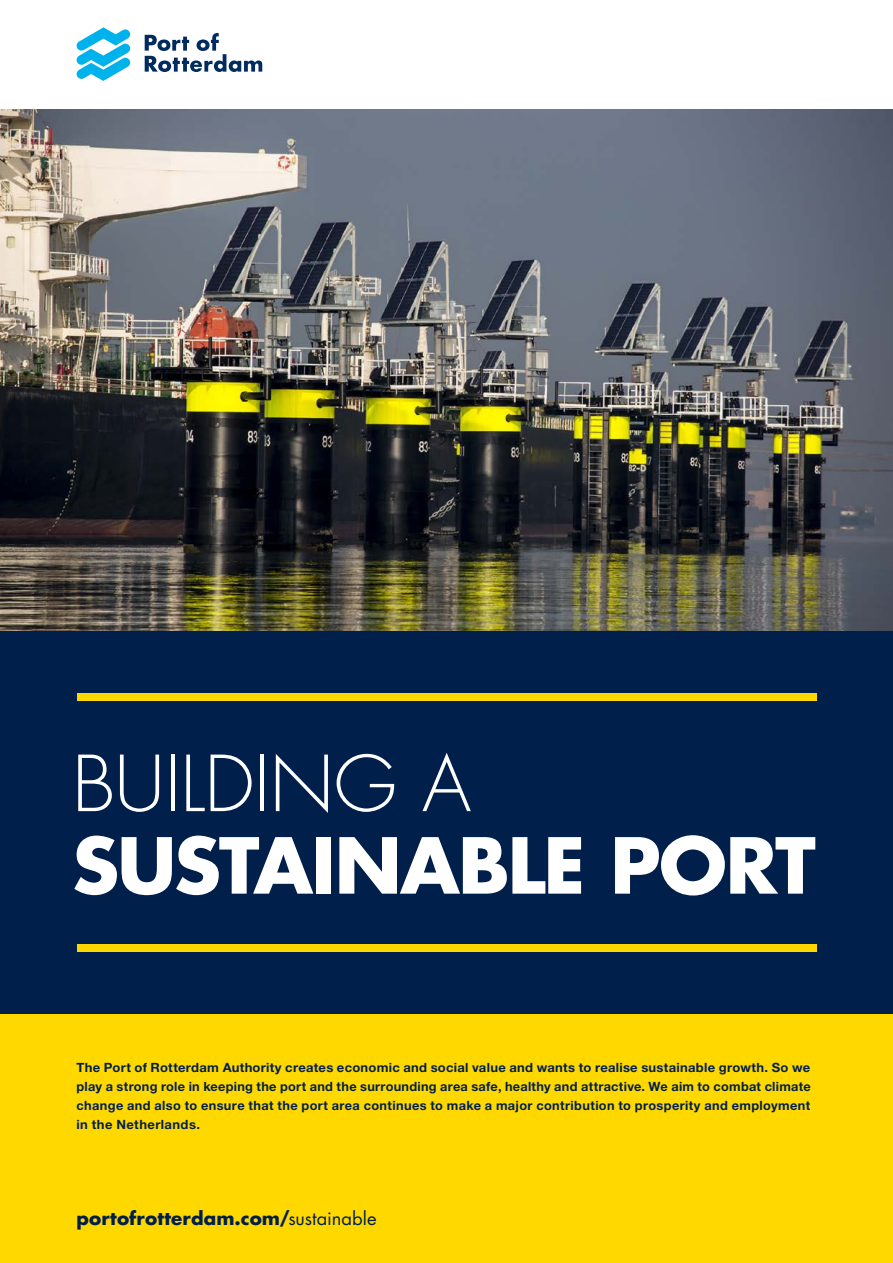
<style>
.page{position:relative;width:893px;height:1263px;background:#fff}
.page>*{position:absolute;margin:0;border:0;box-sizing:border-box;transform-origin:0 0}
.t1{font:700 75px "Futura Std";letter-spacing:-.025em;color:#fff}
.t2{font:300 75px "Futura Std";letter-spacing:-.005em;color:#fff}
.t3{font:700 18px "Futura Std";letter-spacing:.01em;color:#001f4b}
.t4{font:700 12.75px/19.2px "Helvetica Neue LT Std";letter-spacing:.03em;color:#001f4b;text-align:justify}
.s1{font-weight:400}
</style>
<div class="page">
<div style="left:0;top:1014px;width:893px;height:249px;background:#ffd800"></div>
<img style="left:0;top:109px;width:893px;height:522px">
<div style="left:0;top:631px;width:893px;height:383px;background:#001f4b"></div>
<div style="left:77px;top:945px;width:739px;height:7px;background:#ffd800"></div>
<div style="left:77px;top:694px;width:739px;height:7px;background:#ffd800"></div>
<svg style="left:77px;top:27px;width:53px;height:54px"></svg>
<svg style="left:145px;top:33px;width:117px;height:39px"></svg>
<h1 class="t2" style="left:72px;top:738px;width:401px">BUILDING A</h1>
<h1 class="t1" style="left:72px;top:816px;width:745px">SUSTAINABLE PORT</h1>
<p class="t4" style="left:77px;top:1057px;width:736px">The Port of Rotterdam Authority creates economic and social value and wants to realise sustainable growth. So we play a strong role in keeping the port and the surrounding area safe, healthy and attractive. We aim to combat climate change and also to ensure that the port area continues to make a major contribution to prosperity and employment in the Netherlands.</p>
<h2 class="t3" style="left:77px;top:1206px;width:302px">portofrotterdam.com/<span class="s1">sustainable</span></h2>
</div>
